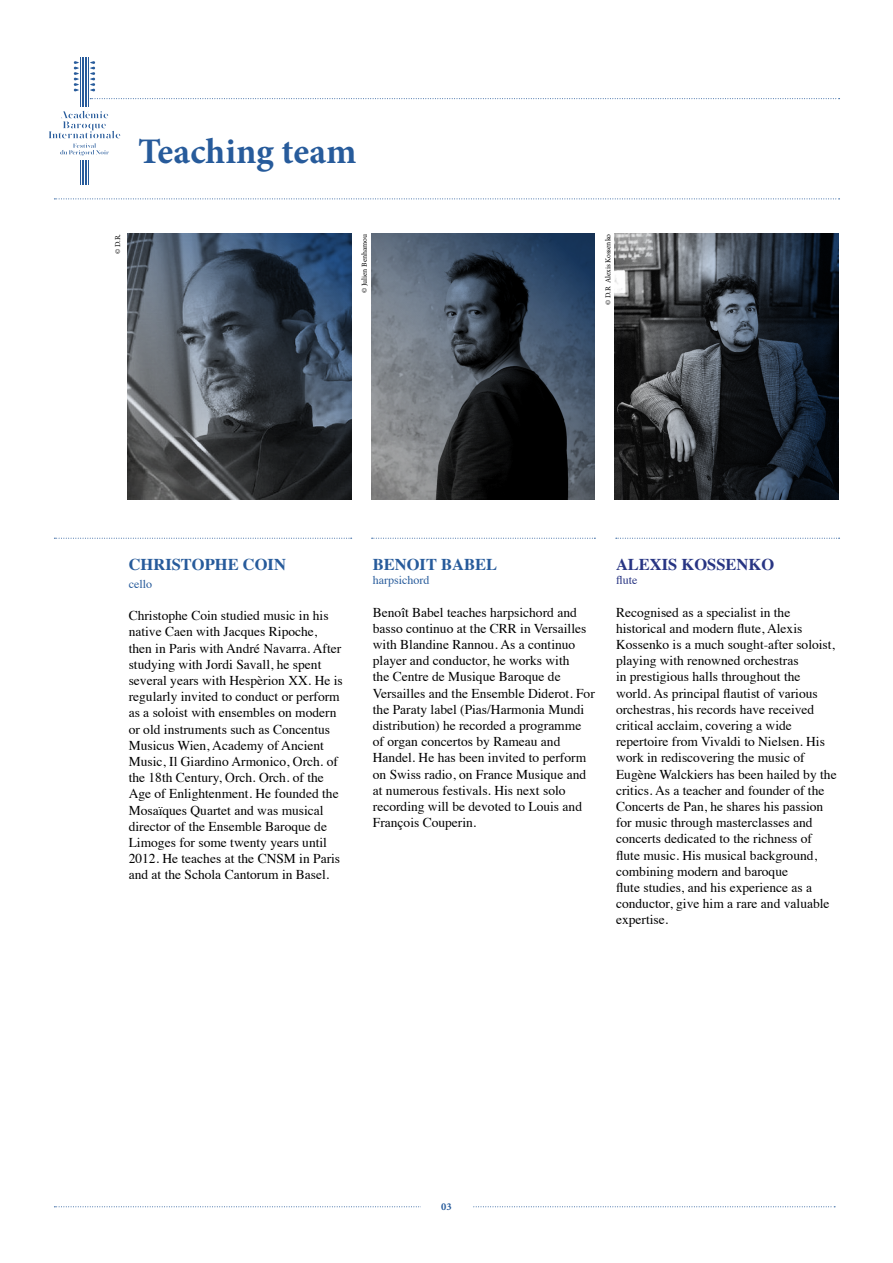
<style>
.page{position:relative;width:893px;height:1263px;background:#fff}
.page>*{position:absolute;margin:0;border:0;box-sizing:border-box;transform-origin:0 0}
.t1{font:700 36px "Minion Pro";color:#275b9b}
.t2{font:700 16.5px "Times";color:#275b9b}
.t3{font:700 16.5px "Times";color:#283583}
.t4{font:13.5px/16.2px "Times";color:#000}
.t5{font:12px "Times";color:#275b9b}
.t6{font:12px "Times";color:#283583}
.t7{font:700 10.5px "Minion Pro";color:#275b9b}
.t8{font:7.5px "Minion Pro";color:#000}
</style>
<div class="page">
<svg style="left:54px;top:1206px;width:781px;height:1px"></svg>
<svg style="left:54px;top:538px;width:298px;height:1px"></svg>
<svg style="left:372px;top:538px;width:223px;height:1px"></svg>
<svg style="left:616px;top:538px;width:224px;height:1px"></svg>
<div style="left:421px;top:1192px;width:51px;height:29px;background:#fff"></div>
<hr style="left:88px;top:57px;width:1px;height:50px;background:#275b9b">
<hr style="left:87px;top:57px;width:1px;height:50px;background:#275b9b">
<hr style="left:85px;top:57px;width:1px;height:50px;background:#275b9b">
<hr style="left:84px;top:57px;width:1px;height:50px;background:#275b9b">
<hr style="left:82px;top:57px;width:1px;height:50px;background:#275b9b">
<hr style="left:80px;top:57px;width:1px;height:50px;background:#275b9b">
<svg style="left:74px;top:61px;width:5px;height:30px"></svg>
<svg style="left:90px;top:61px;width:5px;height:30px"></svg>
<svg style="left:49px;top:111px;width:71px;height:74px"></svg>
<img style="left:128px;top:234px;width:223px;height:265px">
<img style="left:371px;top:234px;width:224px;height:265px">
<img style="left:615px;top:234px;width:223px;height:265px">
<svg style="left:54px;top:199px;width:786px;height:1px"></svg>
<svg style="left:90px;top:98px;width:750px;height:1px"></svg>
<h1 class="t1" style="left:138px;top:126px;width:220px">Teaching team</h1>
<p class="t8" style="left:113px;top:254px;width:22px;rotate:-90deg">© D.R.</p>
<p class="t8" style="left:359px;top:293px;width:61px;rotate:-90deg">© Julien Benhamou</p>
<p class="t8" style="left:603px;top:305px;width:73px;rotate:-90deg">© D.R Alexis Kossenko</p>
<p class="t2" style="left:129px;top:548px;width:159px">CHRISTOPHE COIN</p>
<p class="t5" style="left:129px;top:572px;width:25px">cello</p>
<p class="t4" style="left:129px;top:606px;width:216px">Christophe Coin studied music in his native Caen with Jacques Ripoche, then in Paris with André Navarra. After studying with Jordi Savall, he spent several years with Hespèrion XX. He is regularly invited to conduct or perform as a soloist with ensembles on modern or old instruments such as Concentus Musicus Wien, Academy of Ancient Music, Il Giardino Armonico, Orch. of the 18th Century, Orch. Orch. of the Age of Enlightenment. He founded the Mosaïques Quartet and was musical director of the Ensemble Baroque de Limoges for some twenty years until 2012. He teaches at the CNSM in Paris and at the Schola Cantorum in Basel.</p>
<p class="t2" style="left:373px;top:548px;width:126px">BENOIT BABEL</p>
<p class="t5" style="left:373px;top:569px;width:58px">harpsichord</p>
<p class="t4" style="left:373px;top:603px;width:223px">Benoît Babel teaches harpsichord and basso continuo at the CRR in Versailles with Blandine Rannou. As a continuo player and conductor, he works with<br>the Centre de Musique Baroque de Versailles and the Ensemble Diderot. For the Paraty label (Pias/Harmonia Mundi distribution) he recorded a programme of organ concertos by Rameau and Handel. He has been invited to perform on Swiss radio, on France Musique and at numerous festivals. His next solo recording will be devoted to Louis and François Couperin.</p>
<p class="t3" style="left:616px;top:548px;width:160px">ALEXIS KOSSENKO</p>
<p class="t6" style="left:616px;top:569px;width:23px">flute</p>
<p class="t4" style="left:616px;top:603px;width:222px">Recognised as a specialist in the historical and modern flute, Alexis Kossenko is a much sought-after soloist, playing with renowned orchestras<br>in prestigious halls throughout the world. As principal flautist of various orchestras, his records have received critical acclaim, covering a wide repertoire from Vivaldi to Nielsen. His work in rediscovering the music of Eugène Walckiers has been hailed by the critics. As a teacher and founder of the Concerts de Pan, he shares his passion for music through masterclasses and concerts dedicated to the richness of flute music. His musical background, combining modern and baroque<br>flute studies, and his experience as a conductor, give him a rare and valuable expertise.</p>
<p class="t7" style="left:441px;top:1199px;width:12px">03</p>
</div>
